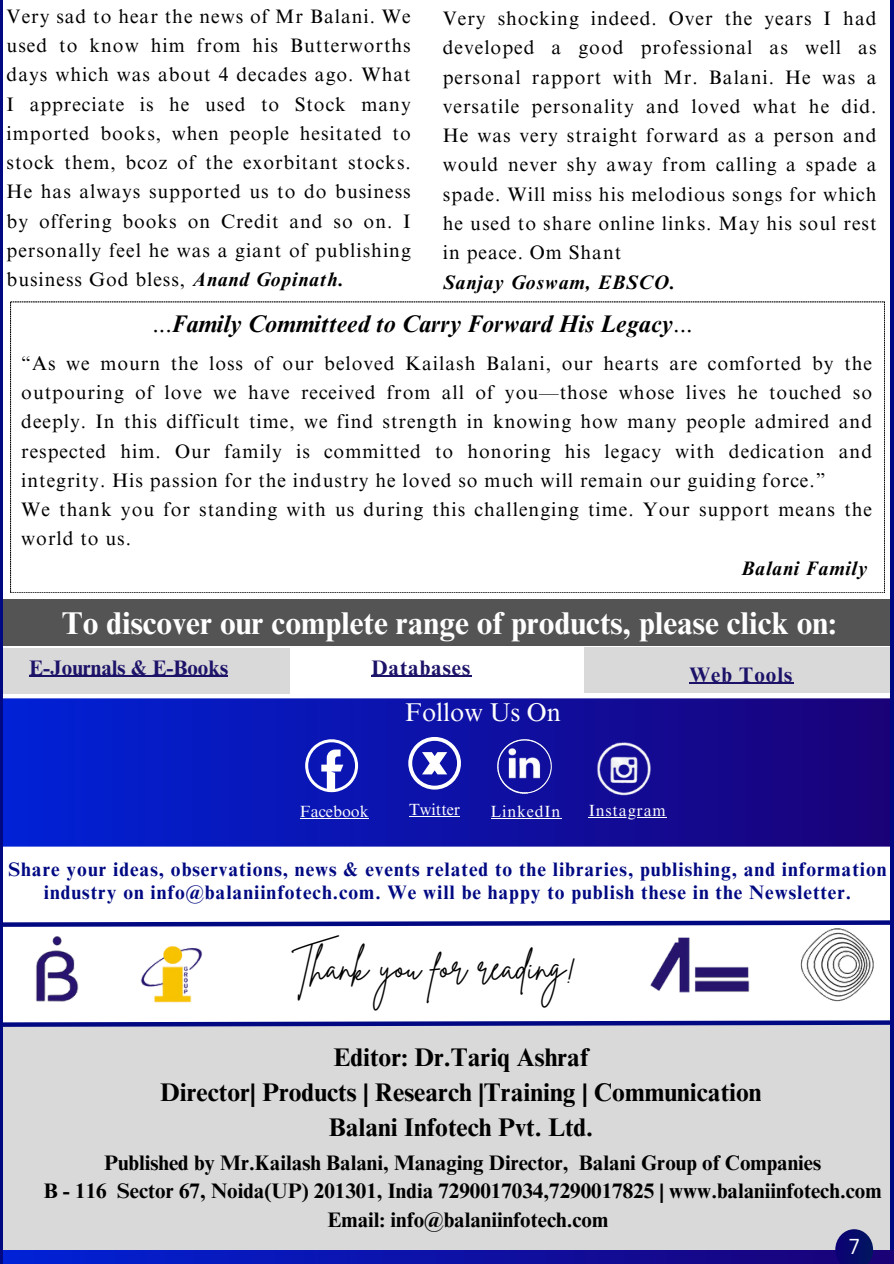
<style>
.page{position:relative;width:894px;height:1264px;background:#fff}
.page>*{position:absolute;margin:0;border:0;box-sizing:border-box;transform-origin:0 0}
.t1{font:36.6px "Brittany Signature";color:#000}
.t2{font:700 31.5px "Times NRMT Pro";color:#fff}
.t3{font:25.8px "Times NRMT Pro";color:#fff}
.t4{font:700 25.5px/34.8px "Times NRMT Pro";color:#000;text-align:center}
.t5{font:italic 700 24px "Times NRMT Pro";color:#000}
.t6{font:700 21px/28.2px "Times NRMT Pro";color:#000;text-align:center}
.t7{font:700 21px "Times NRMT Pro";color:#1c1369}
.t8{font:700 21px "Times NRMT Pro";letter-spacing:.05em;color:#1c1369}
.t9{font:21px "Canva Sans";color:#fff}
.t10{font:19.5px/29.2px "Times NRMT Pro";letter-spacing:.05em;color:#000;text-align:justify}
.t11{font:700 19.5px/23.7px "Times NRMT Pro";letter-spacing:.05em;color:#000982;text-align:center}
.t12{font:italic 700 19.5px "Times NRMT Pro";letter-spacing:.05em;color:#000}
.t13{font:16.2px "Times NRMT Pro";letter-spacing:.05em;color:#fff}
.t14{font:16.2px "Times NRMT Pro";color:#fff}
.s1{font-weight:700;font-style:italic}
.s2{font-weight:400;font-style:normal}
</style>
<div class="page">
<div style="left:0;top:1025px;width:893px;height:234px;background:#d9d9d9"></div>
<img style="left:36px;top:936px;width:43px;height:65px">
<img style="left:140px;top:945px;width:63px;height:58px">
<img style="left:650px;top:937px;width:100px;height:56px">
<img style="left:800px;top:929px;width:74px;height:73px">
<svg style="left:3px;top:698px;width:886px;height:149px;background:#0e12a8"></svg>
<svg style="left:305px;top:739px;width:53px;height:53px"></svg>
<svg style="left:408px;top:737px;width:53px;height:52px"></svg>
<img style="left:492px;top:737px;width:58px;height:58px">
<img style="left:590px;top:736px;width:67px;height:66px">
<div style="left:0;top:599px;width:893px;height:47px;background:#545454"></div>
<div style="left:0;top:648px;width:290px;height:46px;background:#d9d9d9"></div>
<svg style="left:3px;top:920px;width:886px;height:9px"></svg>
<svg style="left:3px;top:1020px;width:886px;height:7px"></svg>
<div style="left:584px;top:647px;width:309px;height:45px;background:#d9d9d9"></div>
<svg style="left:889px;top:0;width:4px;height:1249px;fill:#000982"></svg>
<svg style="left:3px;top:1249px;width:890px;height:14px;background:#1b1fab"></svg>
<hr style="left:0;top:0;width:3px;height:1263px;background:#000982">
<svg style="left:835px;top:1229px;width:37px;height:34px"></svg>
<svg style="left:11px;top:302px;width:873px;height:290px"></svg>
<hr style="left:300px;top:818px;width:69px;height:1px;background:#fff">
<hr style="left:409px;top:816px;width:51px;height:1px;background:#fff">
<hr style="left:490px;top:818px;width:71px;height:1px;background:#fff">
<hr style="left:588px;top:817px;width:78px;height:1px;background:#fff">
<hr style="left:29px;top:676px;width:199px;height:1px;background:#1c1369">
<hr style="left:371px;top:675px;width:100px;height:1px;background:#1c1369">
<hr style="left:689px;top:682px;width:104px;height:2px;background:#1c1369">
<p class="t10" style="left:7px;top:4px;width:405px">Very sad to hear the news of Mr Balani. We used to know him from his Butterworths days which was about 4 decades ago. What I appreciate is he used to Stock many imported books, when people hesitated to stock them, bcoz of the exorbitant stocks.<br>He has always supported us to do business by offering books on Credit and so on. I personally feel he was a giant of publishing business God bless, <span class="s1">Anand Gopinath.</span></p>
<p class="t10" style="left:443px;top:6px;width:435px;text-align:left">Very shocking indeed. Over the years I had developed a good professional as well as personal rapport with Mr. Balani. He was a versatile personality and loved what he did.<br>He was very straight forward as a person and would never shy away from calling a spade a spade. Will miss his melodious songs for which he used to share online links. May his soul rest in peace. Om Shant<br><span class="s1">Sanjay Goswam, EBSCO.</span></p>
<h1 class="t5" style="left:152px;top:314px;width:541px"><span class="s2">...</span>Family Committeed to Carry Forward His Legacy<span class="s2">...</span></h1>
<p class="t10" style="left:21px;top:351px;width:852px">“As we mourn the loss of our beloved Kailash Balani, our hearts are comforted by the</p>
<p class="t10" style="left:21px;top:380px;width:852px">outpouring of love we have received from all of you—those whose lives he touched so</p>
<p class="t10" style="left:21px;top:409px;width:852px">deeply. In this difficult time, we find strength in knowing how many people admired and</p>
<p class="t10" style="left:21px;top:439px;width:852px">respected him. Our family is committed to honoring his legacy with dedication and</p>
<p class="t10" style="left:21px;top:468px;width:805px">integrity. His passion for the industry he loved so much will remain our guiding force.”</p>
<p class="t10" style="left:21px;top:497px;width:852px">We thank you for standing with us during this challenging time. Your support means the</p>
<p class="t10" style="left:21px;top:526px;width:111px">world to us.</p>
<p class="t12" style="left:741px;top:560px;width:128px">Balani Family</p>
<p class="t2" style="left:62px;top:611px;width:776px">To discover our complete range of products, please click on:</p>
<p class="t7" style="left:29px;top:659px;width:200px">E-Journals &amp; E-Books</p>
<p class="t8" style="left:371px;top:659px;width:100px">Databases</p>
<h5 class="t8" style="left:689px;top:666px;width:104px">Web Tools</h5>
<p class="t3" style="left:405px;top:702px;width:157px">Follow Us On</p>
<p class="t14" style="left:300px;top:805px;width:70px">Facebook</p>
<p class="t14" style="left:409px;top:803px;width:52px">Twitter</p>
<p class="t13" style="left:490px;top:805px;width:71px">LinkedIn</p>
<p class="t13" style="left:588px;top:804px;width:79px">Instagram</p>
<p class="t11" style="left:8px;top:859px;width:879px">Share your ideas, observations, news &amp; events related to the libraries, publishing, and information industry on info@balaniinfotech.com. We will be happy to publish these in the Newsletter.</p>
<h5 class="t1" style="left:292px;top:943px;width:286px">Thank you for reading!</h5>
<h4 class="t4" style="left:160px;top:1043px;width:602px">Editor: Dr.Tariq Ashraf<br>Director| Products | Research |Training | Communication<br>Balani Infotech Pvt. Ltd.</h4>
<h5 class="t6" style="left:44px;top:1151px;width:839px">Published by Mr.Kailash Balani, Managing Director, Balani Group of Companies<br>B - 116 Sector 67, Noida(UP) 201301, India 7290017034,7290017825 | www.balaniinfotech.com<br>Email: info@balaniinfotech.com</h5>
<p class="t9" style="left:848px;top:1231px;width:12px">7</p>
</div>
